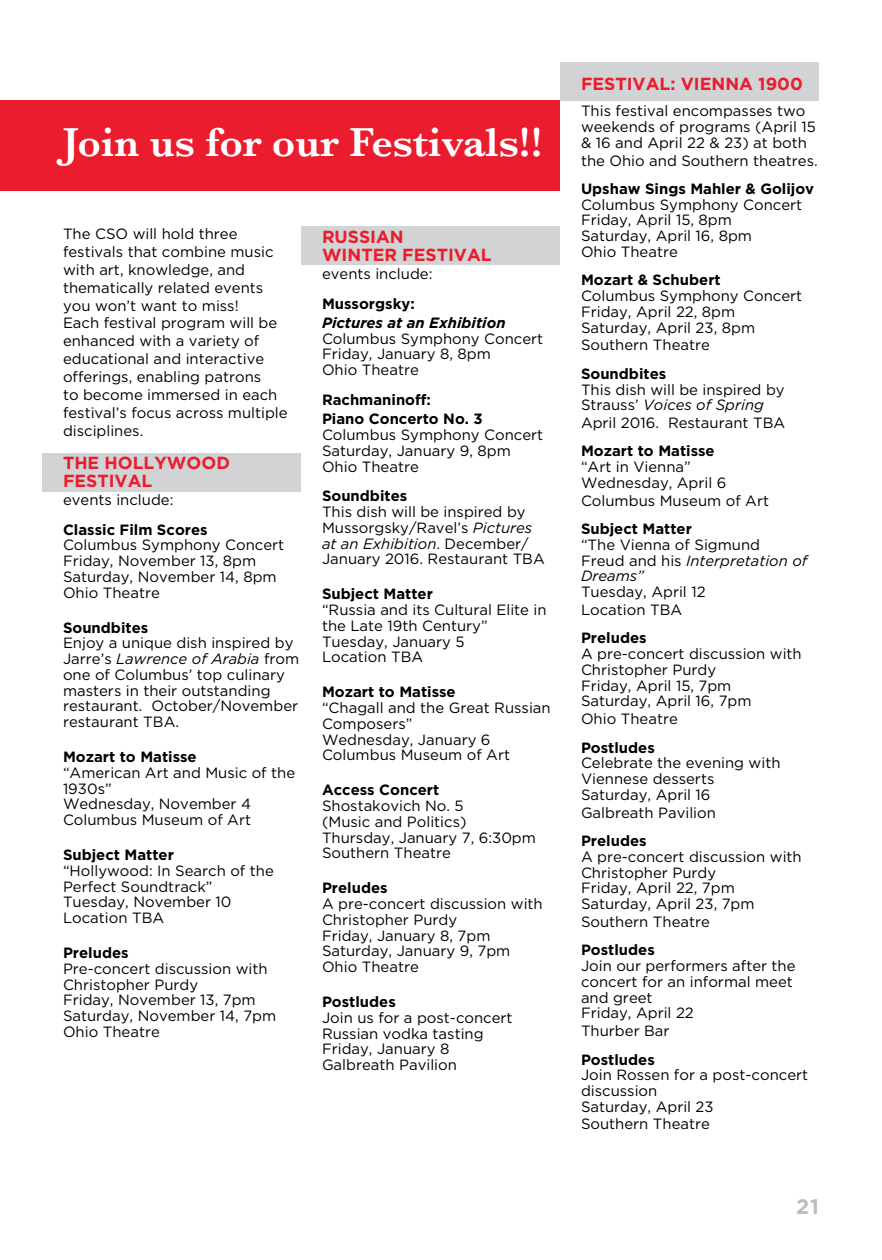
<style>
.page{position:relative;width:882px;height:1260px;background:#fff}
.page>*{position:absolute;margin:0;border:0;box-sizing:border-box;transform-origin:0 0}
.t1{font:600 42px "Baskerville";color:#fff}
.t2{font:700 21px "Gotham";color:#bcbec0}
.t3{font:700 17.5px/17.8px "Gotham";color:#eb1c2d}
.t4{font:14.88px/15.8px "Gotham";color:#000}
.t5{font:700 14.88px/19.2px "Gotham";color:#000}
.t6{font:italic 700 14.88px "Gotham";color:#000}
.s1{font-style:italic}
</style>
<div class="page">
<div style="left:560px;top:62px;width:259px;height:39px;background:#d1d3d4"></div>
<div style="left:301px;top:226px;width:259px;height:39px;background:#d1d3d4"></div>
<div style="left:43px;top:453px;width:258px;height:39px;background:#d1d3d4"></div>
<div style="left:0;top:100px;width:560px;height:91px;background:#eb1c2d"></div>
<h1 class="t1" style="left:63px;top:113px;width:481px">Join us for our Festivals!!</h1>
<p class="t4" style="left:63px;top:225px;width:226px;line-height:17.8px">The CSO will hold three festivals that combine music with art, knowledge, and thematically related events you won’t want to miss!<br>Each festival program will be enhanced with a variety of educational and interactive offerings, enabling patrons<br>to become immersed in each festival’s focus across multiple disciplines.</p>
<p class="t3" style="left:63px;top:454px;width:169px">THE HOLLYWOOD<br>FESTIVAL</p>
<p class="t4" style="left:63px;top:491px;width:112px">events include:</p>
<p class="t5" style="left:63px;top:519px;width:146px">Classic Film Scores</p>
<p class="t4" style="left:63px;top:537px;width:223px">Columbus Symphony Concert<br>Friday, November 13, 8pm<br>Saturday, November 14, 8pm<br>Ohio Theatre</p>
<p class="t5" style="left:63px;top:617px;width:87px">Soundbites</p>
<p class="t4" style="left:63px;top:635px;width:238px">Enjoy a unique dish inspired by<br>Jarre’s <span class="s1">Lawrence of Arabia</span> from one of Columbus’ top culinary masters in their outstanding restaurant. October/November restaurant TBA.</p>
<p class="t5" style="left:63px;top:747px;width:135px">Mozart to Matisse</p>
<p class="t4" style="left:63px;top:765px;width:234px">“American Art and Music of the<br>1930s”<br>Wednesday, November 4<br>Columbus Museum of Art</p>
<p class="t5" style="left:63px;top:845px;width:112px">Subject Matter</p>
<p class="t4" style="left:63px;top:863px;width:212px">“Hollywood: In Search of the<br>Perfect Soundtrack”<br>Tuesday, November 10<br>Location TBA</p>
<p class="t5" style="left:63px;top:943px;width:67px">Preludes</p>
<p class="t4" style="left:63px;top:961px;width:215px">Pre-concert discussion with<br>Christopher Purdy<br>Friday, November 13, 7pm<br>Saturday, November 14, 7pm<br>Ohio Theatre</p>
<p class="t3" style="left:322px;top:228px;width:171px">RUSSIAN<br>WINTER FESTIVAL</p>
<p class="t4" style="left:322px;top:266px;width:112px">events include:</p>
<p class="t5" style="left:322px;top:293px;width:94px">Mussorgsky:</p>
<p class="t6" style="left:322px;top:314px;width:185px">Pictures at an Exhibition</p>
<p class="t4" style="left:322px;top:330px;width:223px">Columbus Symphony Concert<br>Friday, January 8, 8pm<br>Ohio Theatre</p>
<p class="t5" style="left:322px;top:390px;width:162px">Rachmaninoff:<br>Piano Concerto No. 3</p>
<p class="t4" style="left:322px;top:427px;width:223px">Columbus Symphony Concert<br>Saturday, January 9, 8pm<br>Ohio Theatre</p>
<p class="t5" style="left:322px;top:486px;width:87px">Soundbites</p>
<p class="t4" style="left:322px;top:504px;width:224px">This dish will be inspired by<br>Mussorgsky/Ravel’s <span class="s1">Pictures at an Exhibition</span>. December/<br>January 2016. Restaurant TBA</p>
<p class="t5" style="left:322px;top:584px;width:112px">Subject Matter</p>
<p class="t4" style="left:322px;top:602px;width:226px">“Russia and its Cultural Elite in the Late 19th Century”<br>Tuesday, January 5<br>Location TBA</p>
<p class="t5" style="left:322px;top:682px;width:135px">Mozart to Matisse</p>
<p class="t4" style="left:322px;top:700px;width:230px">“Chagall and the Great Russian<br>Composers”<br>Wednesday, January 6<br>Columbus Museum of Art</p>
<p class="t5" style="left:322px;top:780px;width:119px">Access Concert</p>
<p class="t4" style="left:322px;top:798px;width:216px">Shostakovich No. 5<br>(Music and Politics)<br>Thursday, January 7, 6:30pm<br>Southern Theatre</p>
<p class="t5" style="left:322px;top:878px;width:67px">Preludes</p>
<p class="t4" style="left:322px;top:896px;width:222px">A pre-concert discussion with<br>Christopher Purdy<br>Friday, January 8, 7pm<br>Saturday, January 9, 7pm<br>Ohio Theatre</p>
<p class="t5" style="left:322px;top:992px;width:75px">Postludes</p>
<p class="t4" style="left:322px;top:1009px;width:192px">Join us for a post-concert<br>Russian vodka tasting<br>Friday, January 8<br>Galbreath Pavilion</p>
<p class="t3" style="left:581px;top:74px;width:223px">FESTIVAL: VIENNA 1900</p>
<p class="t4" style="left:581px;top:103px;width:236px">This festival encompasses two weekends of programs (April 15 &amp; 16 and April 22 &amp; 23) at both</p>
<p class="t4" style="left:581px;top:152px;width:238px">the Ohio and Southern theatres.</p>
<p class="t5" style="left:581px;top:179px;width:235px">Upshaw Sings Mahler &amp; Golijov</p>
<p class="t4" style="left:581px;top:196px;width:223px">Columbus Symphony Concert<br>Friday, April 15, 8pm<br>Saturday, April 16, 8pm<br>Ohio Theatre</p>
<p class="t5" style="left:581px;top:270px;width:141px">Mozart &amp; Schubert</p>
<p class="t4" style="left:581px;top:288px;width:223px">Columbus Symphony Concert<br>Friday, April 22, 8pm<br>Saturday, April 23, 8pm</p>
<p class="t4" style="left:581px;top:337px;width:130px">Southern Theatre</p>
<p class="t5" style="left:581px;top:364px;width:87px">Soundbites</p>
<p class="t4" style="left:581px;top:381px;width:205px">This dish will be inspired by<br>Strauss’ <span class="s1">Voices of Spring</span></p>
<p class="t4" style="left:581px;top:415px;width:206px">April 2016. Restaurant TBA</p>
<p class="t5" style="left:581px;top:441px;width:135px">Mozart to Matisse</p>
<p class="t4" style="left:581px;top:459px;width:147px">“Art in Vienna”<br>Wednesday, April 6</p>
<p class="t4" style="left:581px;top:492px;width:190px">Columbus Museum of Art</p>
<p class="t5" style="left:581px;top:519px;width:112px">Subject Matter</p>
<p class="t4" style="left:581px;top:537px;width:228px">“The Vienna of Sigmund<br>Freud and his <span class="s1">Interpretation of<br>Dreams”</span></p>
<p class="t4" style="left:581px;top:583px;width:126px;line-height:17.8px">Tuesday, April 12<br>Location TBA</p>
<p class="t5" style="left:581px;top:628px;width:67px">Preludes</p>
<p class="t4" style="left:581px;top:646px;width:222px">A pre-concert discussion with<br>Christopher Purdy<br>Friday, April 15, 7pm<br>Saturday, April 16, 7pm</p>
<p class="t4" style="left:581px;top:711px;width:98px">Ohio Theatre</p>
<p class="t5" style="left:581px;top:737px;width:75px">Postludes</p>
<p class="t4" style="left:581px;top:755px;width:201px">Celebrate the evening with<br>Viennese desserts<br>Saturday, April 16</p>
<p class="t4" style="left:581px;top:804px;width:136px">Galbreath Pavilion</p>
<p class="t5" style="left:581px;top:831px;width:67px">Preludes</p>
<p class="t4" style="left:581px;top:848px;width:222px">A pre-concert discussion with<br>Christopher Purdy<br>Friday, April 22, 7pm<br>Saturday, April 23, 7pm</p>
<p class="t4" style="left:581px;top:914px;width:130px">Southern Theatre</p>
<p class="t5" style="left:581px;top:940px;width:75px">Postludes</p>
<p class="t4" style="left:581px;top:958px;width:216px">Join our performers after the concert for an informal meet and greet<br>Friday, April 22</p>
<p class="t4" style="left:581px;top:1023px;width:90px">Thurber Bar</p>
<p class="t5" style="left:581px;top:1049px;width:75px">Postludes</p>
<p class="t4" style="left:581px;top:1067px;width:229px">Join Rossen for a post-concert discussion<br>Saturday, April 23<br>Southern Theatre</p>
<h2 class="t2" style="left:796px;top:1195px;width:24px">21</h2>
</div>
